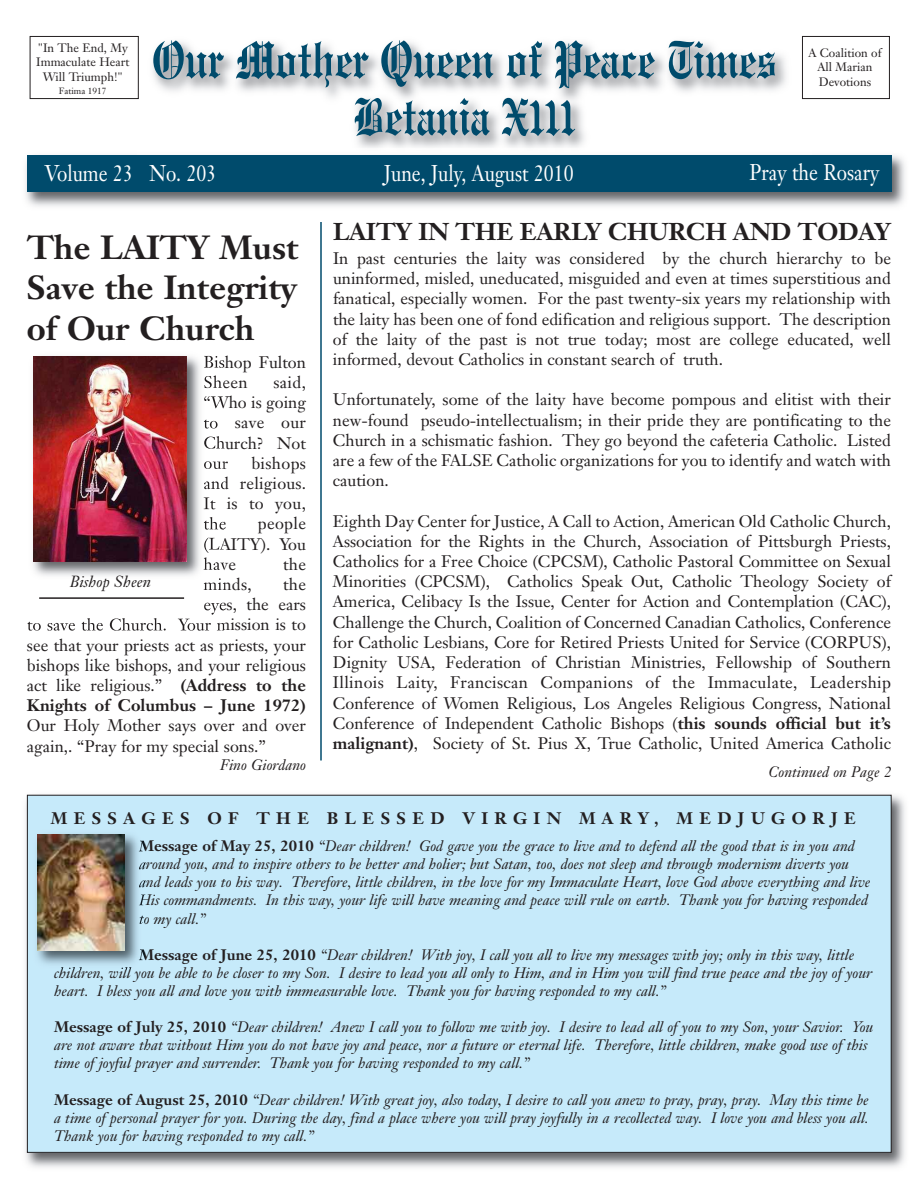
<style>
.page{position:relative;width:918px;height:1188px;background:#fff}
.page>*{position:absolute;margin:0;border:0;box-sizing:border-box;transform-origin:0 0}
.t1{font:700 33px/40.3px "Janson Text";color:#231f20;text-align:justify}
.t2{font:700 24px "Janson Text";color:#231f20}
.t3{font:22.5px "Janson Text";color:#fff;scale:.85 1}
.t4{font:16.5px/20.2px "Janson Text";color:#231f20;text-align:justify}
.t5{font:700 16.5px "Janson Text";letter-spacing:.39em;color:#231f20}
.t6{font:16.5px "Janson Text";letter-spacing:.02em;color:#231f20}
.t7{font:italic 15.9px "Janson Text";color:#231f20}
.t8{font:italic 15px/17.9px "Janson Text";color:#231f20}
.t9{font:12px/14.7px "Janson Text";color:#231f20;text-align:center}
.t10{font:9px "Janson Text";color:#231f20}
.s1{font-weight:700}
.s2{font-weight:700;font-style:normal}
</style>
<div class="page">
<img style="left:33px;top:356px;width:190px;height:274px">
<img style="left:204px;top:355px;width:19px;height:14px">
<img style="left:204px;top:375px;width:19px;height:13px">
<img style="left:204px;top:396px;width:19px;height:12px">
<img style="left:204px;top:420px;width:15px;height:9px">
<img style="left:204px;top:436px;width:19px;height:13px">
<img style="left:204px;top:460px;width:19px;height:9px">
<img style="left:204px;top:480px;width:19px;height:9px">
<img style="left:204px;top:497px;width:13px;height:14px">
<img style="left:204px;top:517px;width:19px;height:14px">
<img style="left:204px;top:537px;width:19px;height:16px">
<img style="left:204px;top:557px;width:19px;height:13px">
<img style="left:204px;top:578px;width:19px;height:12px">
<img style="left:204px;top:602px;width:19px;height:13px">
<img style="left:27px;top:618px;width:64px;height:12px">
<img style="left:34px;top:356px;width:153px;height:205px">
<img style="left:25px;top:794px;width:880px;height:374px">
<div style="left:27px;top:795px;width:864px;height:357px;background:#c6eafa"></div>
<img style="left:25px;top:155px;width:880px;height:52px">
<div style="left:27px;top:155px;width:865px;height:37px;background:#004b6c"></div>
<svg style="left:153px;top:40px;width:71px;height:39px"></svg>
<svg style="left:236px;top:41px;width:133px;height:46px"></svg>
<svg style="left:381px;top:40px;width:112px;height:47px"></svg>
<svg style="left:507px;top:41px;width:35px;height:38px"></svg>
<svg style="left:555px;top:40px;width:100px;height:48px"></svg>
<svg style="left:669px;top:41px;width:106px;height:38px"></svg>
<svg style="left:355px;top:98px;width:135px;height:38px"></svg>
<svg style="left:502px;top:98px;width:73px;height:38px;background:#8ba6b3"></svg>
<div style="left:30px;top:36px;width:109px;height:63px;border:1px solid #231f20"></div>
<div style="left:802px;top:36px;width:88px;height:63px;border:1px solid #231f20"></div>
<hr style="left:39px;top:597px;width:145px;height:2px;background:#231f20">
<img style="left:37px;top:834px;width:108px;height:136px">
<svg style="left:139px;top:841px;width:6px;height:12px"></svg>
<svg style="left:139px;top:861px;width:6px;height:10px"></svg>
<svg style="left:139px;top:879px;width:6px;height:8px"></svg>
<svg style="left:139px;top:895px;width:6px;height:10px"></svg>
<svg style="left:140px;top:915px;width:5px;height:10px"></svg>
<svg style="left:139px;top:949px;width:6px;height:12px"></svg>
<img style="left:60px;top:967px;width:40px;height:3px">
<img style="left:38px;top:834px;width:87px;height:116px">
<hr style="left:320px;top:222px;width:2px;height:538px;background:#004b6c">
<p class="t9" style="left:36px;top:41px;width:95px">"In The End, My<br>Immaculate Heart<br>Will Triumph!"</p>
<p class="t10" style="left:59px;top:87px;width:49px">Fatima 1917</p>
<p class="t9" style="left:808px;top:46px;width:75px">A Coalition of<br>All Marian<br>Devotions</p>
<h3 class="t3" style="left:45px;top:165px;width:203px">Volume 23 No. 203</h3>
<h3 class="t3" style="left:750px;top:163px;width:154px">Pray the Rosary</h3>
<h3 class="t3" style="left:384px;top:165px;width:225px">June, July, August 2010</h3>
<h1 class="t1" style="left:27px;top:231px;width:273px">The LAITY Must Save the Integrity of Our Church</h1>
<p class="t4" style="left:203px;top:354px;width:104px">Bishop Fulton<br>Sheen</p>
<p class="t4" style="left:273px;top:374px;width:34px">said,</p>
<p class="t4" style="left:203px;top:394px;width:104px">“Who is going</p>
<p class="t6" style="left:203px;top:416px;width:104px">to save our</p>
<p class="t4" style="left:203px;top:434px;width:104px">Church? Not</p>
<p class="t6" style="left:251px;top:456px;width:56px">bishops</p>
<p class="t4" style="left:203px;top:475px;width:104px">and religious.</p>
<p class="t4" style="left:203px;top:495px;width:104px">It is to you,</p>
<p class="t4" style="left:258px;top:515px;width:50px">people</p>
<p class="t4" style="left:203px;top:535px;width:104px">(LAITY). You</p>
<p class="t4" style="left:203px;top:556px;width:34px">have</p>
<p class="t4" style="left:283px;top:556px;width:24px">the</p>
<p class="t4" style="left:203px;top:576px;width:50px">minds,</p>
<p class="t7" style="left:70px;top:575px;width:83px">Bishop Sheen</p>
<p class="t4" style="left:203px;top:576px;width:104px;text-align:right">the<br>eyes, the ears</p>
<p class="t4" style="left:27px;top:636px;width:281px">see that your priests act as priests, your bishops like bishops, and your religious act like religious.” <span class="s1">(Address to the Knights of Columbus – June 1972)</span></p>
<p class="t4" style="left:27px;top:717px;width:280px">Our Holy Mother says over and over again,. “Pray for my special sons.”</p>
<p class="t8" style="left:220px;top:758px;width:87px">Fino Giordano</p>
<h2 class="t2" style="left:333px;top:222px;width:560px">LAITY IN THE EARLY CHURCH AND TODAY</h2>
<p class="t4" style="left:333px;top:250px;width:560px">In past centuries the laity was considered by the church hierarchy to be uninformed, misled, uneducated, misguided and even at times superstitious and fanatical, especially women. For the past twenty-six years my relationship with the laity has been one of fond edification and religious support. The description of the laity of the past is not true today; most are college educated, well informed, devout Catholics in constant search of truth.</p>
<p class="t4" style="left:333px;top:391px;width:560px">Unfortunately, some of the laity have become pompous and elitist with their new-found pseudo-intellectualism; in their pride they are pontificating to the Church in a schismatic fashion. They go beyond the cafeteria Catholic. Listed are a few of the FALSE Catholic organizations for you to identify and watch with caution.</p>
<p class="t4" style="left:333px;top:512px;width:560px">Eighth Day Center for Justice, A Call to Action, American Old Catholic Church, Association for the Rights in the Church, Association of Pittsburgh Priests, Catholics for a Free Choice (CPCSM), Catholic Pastoral Committee on Sexual Minorities (CPCSM), Catholics Speak Out, Catholic Theology Society of America, Celibacy Is the Issue, Center for Action and Contemplation (CAC), Challenge the Church, Coalition of Concerned Canadian Catholics, Conference for Catholic Lesbians, Core for Retired Priests United for Service (CORPUS), Dignity USA, Federation of Christian Ministries, Fellowship of Southern Illinois Laity, Franciscan Companions of the Immaculate, Leadership Conference of Women Religious, Los Angeles Religious Congress, National Conference of Independent Catholic Bishops (<span class="s1">this sounds official but it’s malignant)</span>, Society of St. Pius X, True Catholic, United America Catholic</p>
<p class="t8" style="left:769px;top:764px;width:125px">Continued on Page 2</p>
<p class="t5" style="left:51px;top:812px;width:807px">MESSAGES OF THE BLESSED VIRGIN MARY, MEDJUGORJE</p>
<p class="t8" style="left:139px;top:839px;width:733px"><span class="s2">Message of May 25, 2010</span> “Dear children! God gave you the grace to live and to defend all the good that is in you and around you, and to inspire others to be better and holier; but Satan, too, does not sleep and through modernism diverts you and leads you to his way. Therefore, little children, in the love for my Immaculate Heart, love God above everything and live His commandments. In this way, your life will have meaning and peace will rule on earth. Thank you for having responded to my call.”</p>
<p class="t8" style="left:54px;top:948px;width:820px;text-indent:85px"><span class="s2">Message of June 25, 2010</span> “Dear children! With joy, I call you all to live my messages with joy; only in this way, little children, will you be able to be closer to my Son. I desire to lead you all only to Him, and in Him you will find true peace and the joy of your heart. I bless you all and love you with immeasurable love. Thank you for having responded to my call.”</p>
<p class="t8" style="left:54px;top:1020px;width:821px"><span class="s2">Message of July 25, 2010</span> “Dear children! Anew I call you to follow me with joy. I desire to lead all of you to my Son, your Savior. You are not aware that without Him you do not have joy and peace, nor a future or eternal life. Therefore, little children, make good use of this time of joyful prayer and surrender. Thank you for having responded to my call.”</p>
<p class="t8" style="left:54px;top:1092px;width:816px;text-align:justify"><span class="s2">Message of August 25, 2010</span> “Dear children! With great joy, also today, I desire to call you anew to pray, pray, pray. May this time be a time of personal prayer for you. During the day, find a place where you will pray joyfully in a recollected way. I love you and bless you all.<br>Thank you for having responded to my call.”</p>
</div>
